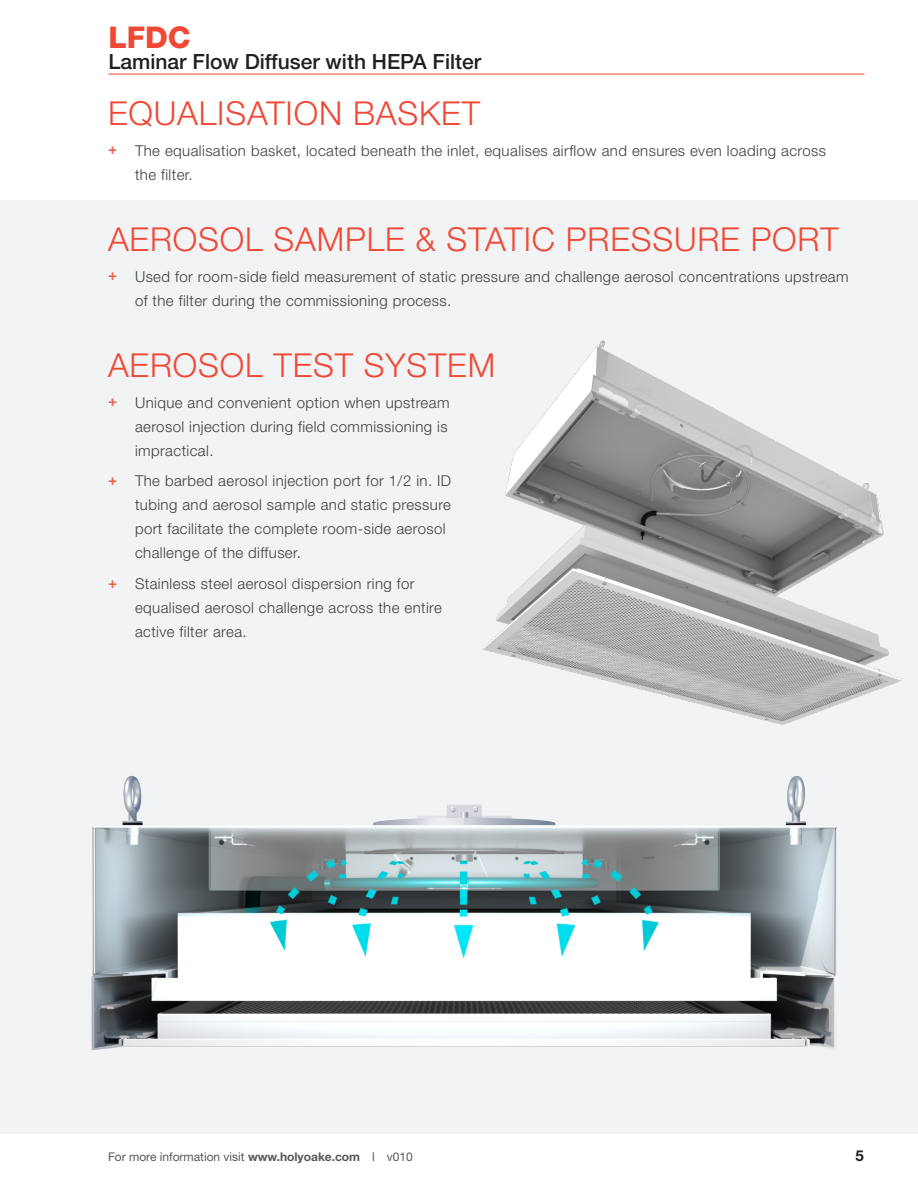
<style>
.page{position:relative;width:918px;height:1188px;background:#fff}
.page>*{position:absolute;margin:0;border:0;box-sizing:border-box;transform-origin:0 0}
.Special-Heading_2{font:300 33px "Helvetica Neue LT Std";letter-spacing:.025em;color:#ef4835}
.t1{font:800 30px "Helvetica Neue LT Std";color:#ef4835}
.t2{font:500 21px "Helvetica Neue LT Std";color:#231f20}
.t3{font:300 15px/24px "Helvetica Neue LT Std";letter-spacing:.03em;color:#3e3e3f}
.t4{font:700 15px "Helvetica Neue LT Std";color:#231f20}
.t5{font:12px "Helvetica Neue LT Std";color:#57585a}
.s1{font-weight:500;color:#f15d44}
.s2{font-weight:700}
.s3{font-weight:500;font-stretch:condensed}
</style>
<div class="page">
<div style="left:0;top:201px;width:918px;height:933px;background:#f2f3f4"></div>
<img style="left:91px;top:775px;width:746px;height:276px">
<img style="left:482px;top:340px;width:420px;height:385px">
<hr style="left:109px;top:74px;width:756px;height:1px;background:#ef4835">
<h2 class="t1" style="left:109px;top:20px;width:84px">LFDC</h2>
<h3 class="t2" style="left:109px;top:49px;width:374px">Laminar Flow Diffuser with HEPA Filter</h3>
<p class="Special-Heading_2" style="left:108px;top:93px;width:374px">EQUALISATION BASKET</p>
<p class="t3" style="left:135px;top:138px;width:693px;text-indent:-27px"><span class="s1">+</span> The equalisation basket, located beneath the inlet, equalises airflow and ensures even loading across the filter.</p>
<p class="Special-Heading_2" style="left:108px;top:219px;width:732px">AEROSOL SAMPLE &amp; STATIC PRESSURE PORT</p>
<p class="t3" style="left:135px;top:264px;width:715px;text-indent:-27px"><span class="s1">+</span> Used for room-side field measurement of static pressure and challenge aerosol concentrations upstream of the filter during the commissioning process.</p>
<p class="Special-Heading_2" style="left:108px;top:345px;width:389px">AEROSOL TEST SYSTEM</p>
<p class="t3" style="left:135px;top:390px;width:316px;text-indent:-27px"><span class="s1">+</span> Unique and convenient option when upstream aerosol injection during field commissioning is impractical.</p>
<p class="t3" style="left:135px;top:469px;width:318px;text-indent:-27px"><span class="s1">+</span> The barbed aerosol injection port for 1/2 in. ID tubing and aerosol sample and static pressure port facilitate the complete room-side aerosol challenge of the diffuser.</p>
<p class="t3" style="left:135px;top:571px;width:308px;text-indent:-27px"><span class="s1">+</span> Stainless steel aerosol dispersion ring for equalised aerosol challenge across the entire active filter area.</p>
<p class="t5" style="left:108px;top:1150px;width:306px">For more information visit <span class="s2">www.holyoake.com</span> <span class="s3">|</span> v010</p>
<p class="t4" style="left:856px;top:1146px;width:10px">5</p>
</div>
